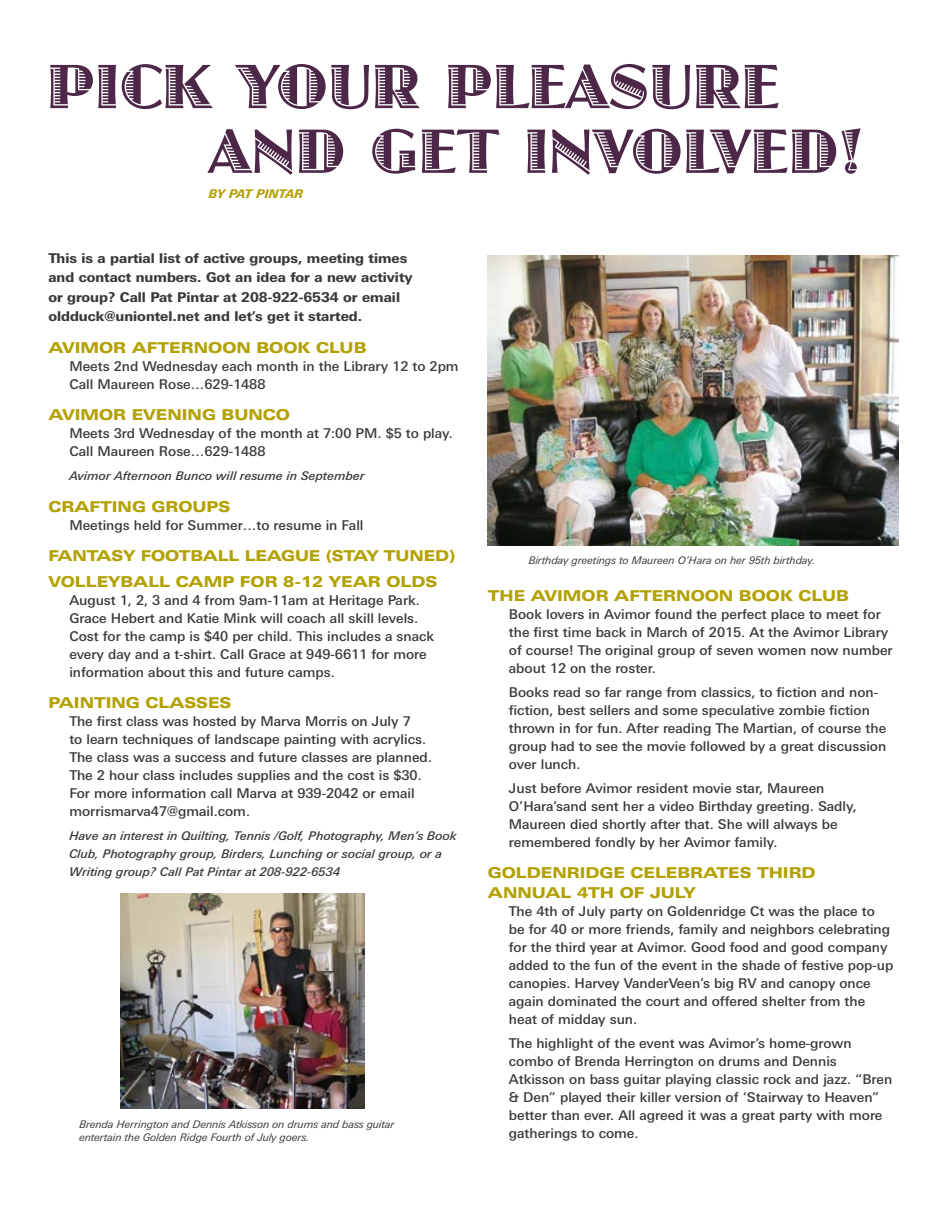
<style>
.page{position:relative;width:945px;height:1215px;background:#fff}
.page>*{position:absolute;margin:0;border:0;box-sizing:border-box;transform-origin:0 0}
.t1{font:64.8px/64.7px "Jazz Plain";color:#4d2747}
.t2{font:800 15px/25.5px "Linotype Univers Extd";color:#b3a100}
.t3{font:500 13.5px/18px "Linotype Univers Basic";color:#3c3838}
.t4{font:800 13.5px/19.5px "Linotype Univers Basic";color:#3c3838}
.t5{font:italic 500 12px/18px "Linotype Univers Basic";color:#3c3838}
.t6{font:italic 800 12px "Linotype Univers Basic";color:#b3a100}
.t7{font:italic 10.5px/13.5px "Linotype Univers Basic";color:#3c3838}
</style>
<div class="page">
<img style="left:488px;top:255px;width:411px;height:291px">
<img style="left:121px;top:893px;width:244px;height:216px">
<h1 class="t1" style="left:209px;top:53px;width:656px;text-indent:-162px">PICK YOUR PLEASURE<br>AND GET INVOLVED!</h1>
<p class="t6" style="left:209px;top:187px;width:96px">BY PAT PINTAR</p>
<p class="t4" style="left:48px;top:248px;width:366px">This is a partial list of active groups, meeting times and contact numbers. Got an idea for a new activity or group? Call Pat Pintar at 208-922-6534 or email oldduck@uniontel.net and let’s get it started.</p>
<p class="t2" style="left:48px;top:334px;width:320px">AVIMOR AFTERNOON BOOK CLUB</p>
<p class="t3" style="left:69px;top:357px;width:391px">Meets 2nd Wednesday each month in the Library 12 to 2pm<br>Call Maureen Rose…629-1488</p>
<p class="t2" style="left:48px;top:402px;width:243px">AVIMOR EVENING BUNCO</p>
<p class="t3" style="left:69px;top:424px;width:385px">Meets 3rd Wednesday of the month at 7:00 PM. $5 to play.<br>Call Maureen Rose…629-1488</p>
<p class="t5" style="left:69px;top:467px;width:297px">Avimor Afternoon Bunco will resume in September</p>
<p class="t2" style="left:48px;top:493px;width:183px">CRAFTING GROUPS</p>
<p class="t3" style="left:69px;top:516px;width:296px">Meetings held for Summer…to resume in Fall</p>
<p class="t2" style="left:48px;top:543px;width:409px">FANTASY FOOTBALL LEAGUE (STAY TUNED)<br>VOLLEYBALL CAMP FOR 8-12 YEAR OLDS</p>
<p class="t3" style="left:69px;top:591px;width:366px">August 1, 2, 3 and 4 from 9am-11am at Heritage Park.<br>Grace Hebert and Katie Mink will coach all skill levels.<br>Cost for the camp is $40 per child. This includes a snack every day and a t-shirt. Call Grace at 949-6611 for more information about this and future camps.</p>
<p class="t2" style="left:48px;top:690px;width:184px">PAINTING CLASSES</p>
<p class="t3" style="left:69px;top:712px;width:364px">The first class was hosted by Marva Morris on July 7<br>to learn techniques of landscape painting with acrylics.<br>The class was a success and future classes are planned.<br>The 2 hour class includes supplies and the cost is $30.<br>For more information call Marva at 939-2042 or email morrismarva47@gmail.com.</p>
<p class="t5" style="left:69px;top:827px;width:389px">Have an interest in Quilting, Tennis /Golf, Photography, Men’s Book<br>Club, Photography group, Birders, Lunching or social group, or a<br>Writing group? Call Pat Pintar at 208-922-6534</p>
<p class="t7" style="left:79px;top:1117px;width:317px">Brenda Herrington and Dennis Atkisson on drums and bass guitar entertain the Golden Ridge Fourth of July goers.</p>
<p class="t7" style="left:529px;top:553px;width:288px">Birthday greetings to Maureen O’Hara on her 95th birthday.</p>
<p class="t2" style="left:488px;top:583px;width:363px">THE AVIMOR AFTERNOON BOOK CLUB</p>
<p class="t3" style="left:509px;top:605px;width:385px">Book lovers in Avimor found the perfect place to meet for the first time back in March of 2015. At the Avimor Library of course! The original group of seven women now number about 12 on the roster.</p>
<p class="t3" style="left:509px;top:683px;width:379px">Books read so far range from classics, to fiction and non&shy;fiction, best sellers and some speculative zombie fiction thrown in for fun. After reading The Martian, of course the group had to see the movie followed by a great discussion over lunch.</p>
<p class="t3" style="left:509px;top:779px;width:350px">Just before Avimor resident movie star, Maureen O’Hara’sand sent her a video Birthday greeting. Sadly, Maureen died shortly after that. She will always be remembered fondly by her Avimor family.</p>
<p class="t2" style="left:488px;top:863px;width:329px;line-height:19.5px">GOLDENRIDGE CELEBRATES THIRD<br>ANNUAL 4TH OF JULY</p>
<p class="t3" style="left:509px;top:902px;width:386px">The 4th of July party on Goldenridge Ct was the place to be for 40 or more friends, family and neighbors celebrating for the third year at Avimor. Good food and good company added to the fun of the event in the shade of festive pop-up canopies. Harvey VanderVeen’s big RV and canopy once again dominated the court and offered shelter from the heat of midday sun.</p>
<p class="t3" style="left:509px;top:1034px;width:385px">The highlight of the event was Avimor’s home-grown combo of Brenda Herrington on drums and Dennis Atkisson on bass guitar playing classic rock and jazz. “Bren &amp; Den” played their killer version of ‘Stairway to Heaven” better than ever. All agreed it was a great party with more gatherings to come.</p>
</div>
